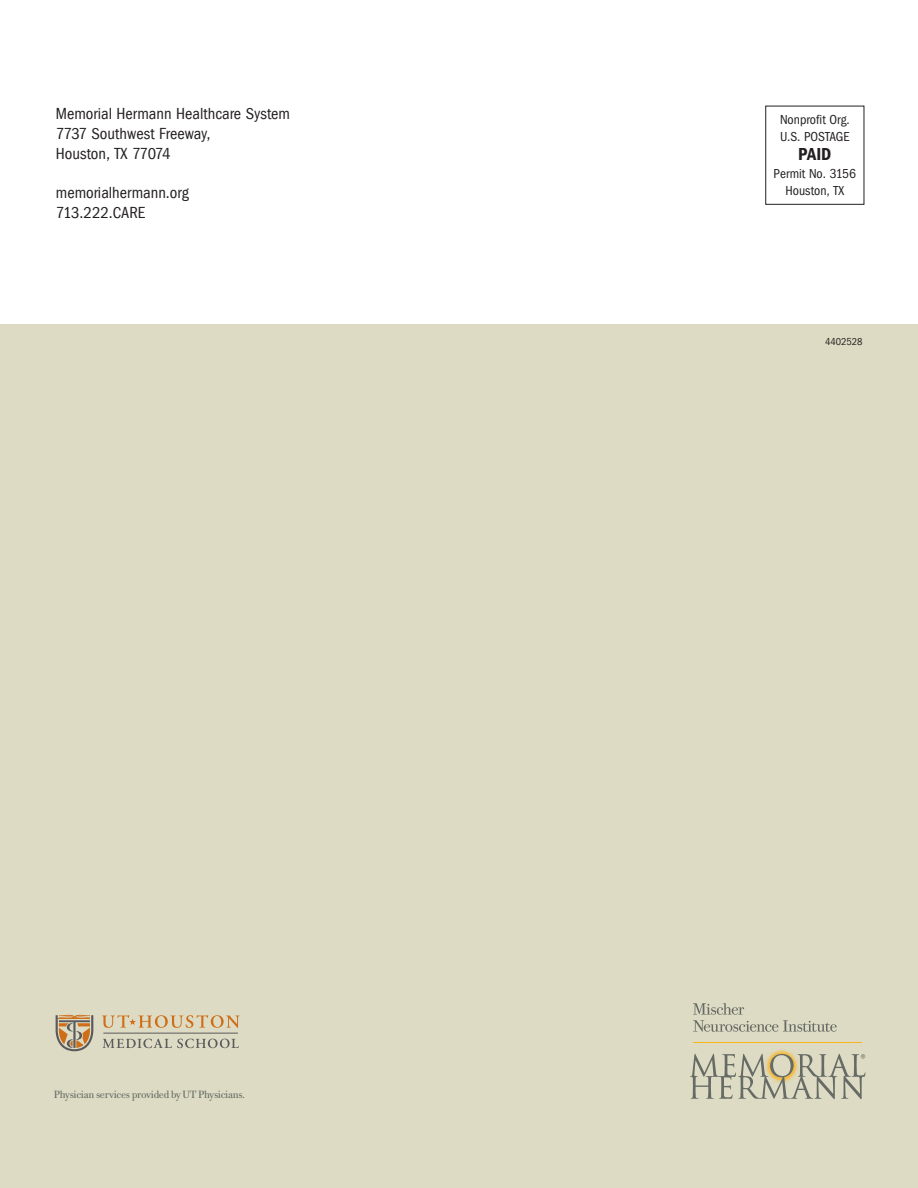
<style>
.page{position:relative;width:918px;height:1188px;background:#fff}
.page>*{position:absolute;margin:0;border:0;box-sizing:border-box;transform-origin:0 0}
.t1{font:600 18px "Franklin Got Cd ITCTT";color:#231f20}
.t2{font:16.5px/19.8px "Franklin Got Cd ITCTT";color:#231f20}
.t3{font:13.5px/16.5px "Franklin Got Cd ITCTT";color:#231f20}
.t4{font:10.5px "Bodoni Twe ITC";letter-spacing:-.03em;color:#666b65}
.t5{font:10.5px "Franklin Got Cd ITCTT";color:#231f20}
</style>
<div class="page">
<div style="left:0;top:323px;width:918px;height:865px;background:#dddbc3"></div>
<div style="left:0;top:0;width:918px;height:324px;background:#fff"></div>
<div style="left:765px;top:106px;width:99px;height:99px;border:1px solid #231f20"></div>
<svg style="left:56px;top:1015px;width:37px;height:36px"></svg>
<svg style="left:103px;top:1039px;width:136px;height:9px"></svg>
<hr style="left:103px;top:1033px;width:135px;height:1px;background:#5a5a5d">
<svg style="left:102px;top:1015px;width:138px;height:13px"></svg>
<hr style="left:693px;top:1043px;width:169px;height:1px;background:#fbb31b">
<svg style="left:693px;top:1003px;width:144px;height:29px"></svg>
<img style="left:762px;top:1048px;width:31px;height:6px">
<svg style="left:690px;top:1054px;width:175px;height:45px"></svg>
<p class="t2" style="left:56px;top:103px;width:236px">Memorial Hermann Healthcare System<br>7737 Southwest Freeway,<br>Houston, TX 77074</p>
<p class="t2" style="left:56px;top:183px;width:135px">memorialhermann.org<br>713.222.CARE</p>
<p class="t4" style="left:54px;top:1088px;width:193px">Physician services provided by UT Physicians.</p>
<p class="t3" style="left:780px;top:111px;width:71px">Nonprofit Org.<br>U.S. POSTAGE</p>
<p class="t1" style="left:798px;top:144px;width:35px">PAID</p>
<p class="t3" style="left:774px;top:165px;width:84px;text-align:center">Permit No. 3156<br>Houston, TX</p>
<p class="t5" style="left:825px;top:336px;width:39px">4402528</p>
</div>
